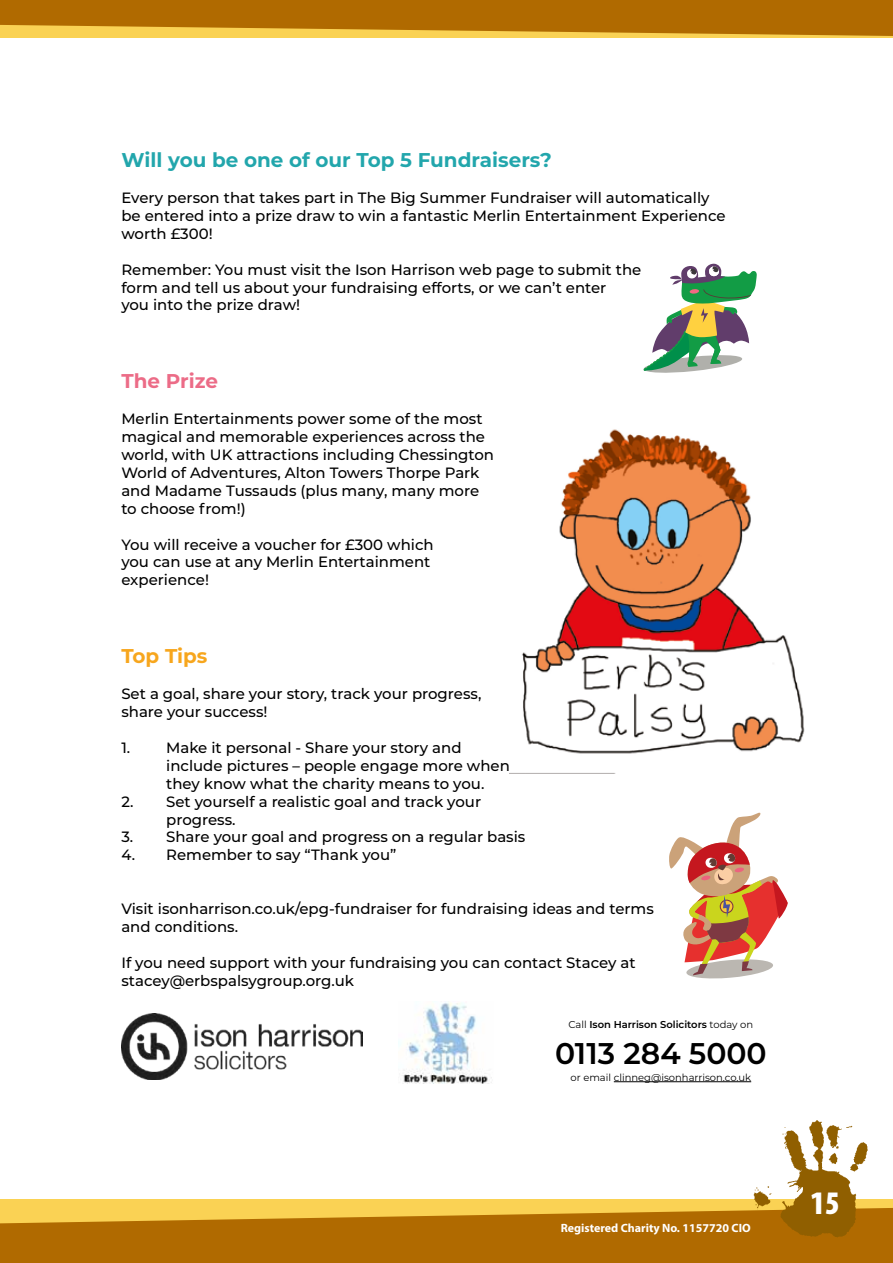
<style>
.page{position:relative;width:893px;height:1263px;background:#fff}
.page>*{position:absolute;margin:0;border:0;box-sizing:border-box;transform-origin:0 0}
.t1{font:900 condensed 33px "Myriad Pro";color:#fff}
.t2{font:600 29.85px "Montserrat";color:#000}
.t3{font:700 19.95px "Montserrat";color:#22a6ac}
.t4{font:700 19.95px "Montserrat";color:#ec6c87}
.t5{font:700 19.95px "Montserrat";color:#f7a61d}
.t6{font:500 15px/18px "Montserrat";color:#000}
.t7{font:700 12px "Myriad Pro";color:#fff}
.t8{font:600 9.9px "Montserrat";color:#000}
.t9{font:9.9px "Montserrat";color:#000}
.s1{font-weight:400}
</style>
<div class="page">
<div style="left:0;top:1199px;width:893px;height:64px;background:#fad254"></div>
<div style="left:0;top:0;width:893px;height:38px;background:#fad254"></div>
<svg style="left:0;top:1208px;width:893px;height:55px;fill:#b06a00"></svg>
<svg style="left:0;top:0;width:893px;height:36px;background:#bb7a0c"></svg>
<img style="left:509px;top:429px;width:296px;height:345px">
<svg style="left:669px;top:812px;width:119px;height:167px"></svg>
<img style="left:121px;top:1014px;width:241px;height:65px">
<hr style="left:614px;top:1081px;width:137px;height:1px;background:#000">
<img style="left:403px;top:1002px;width:89px;height:82px">
<svg style="left:643px;top:263px;width:114px;height:110px"></svg>
<img style="left:748px;top:1120px;width:129px;height:139px">
<h3 class="t3" style="left:121px;top:145px;width:432px">Will you be one of our Top 5 Fundraisers?</h3>
<p class="t6" style="left:121px;top:188px;width:606px">Every person that takes part in The Big Summer Fundraiser will automatically be entered into a prize draw to win a fantastic Merlin Entertainment Experience worth £300!</p>
<p class="t6" style="left:121px;top:260px;width:521px">Remember: You must visit the Ison Harrison web page to submit the form and tell us about your fundraising efforts, or we can’t enter<br>you into the prize draw!</p>
<h3 class="t4" style="left:121px;top:367px;width:98px">The Prize</h3>
<p class="t6" style="left:121px;top:409px;width:374px">Merlin Entertainments power some of the most magical and memorable experiences across the world, with UK attractions including Chessington World of Adventures, Alton Towers Thorpe Park and Madame Tussauds (plus many, many more to choose from!)</p>
<p class="t6" style="left:121px;top:535px;width:314px">You will receive a voucher for £300 which you can use at any Merlin Entertainment experience!</p>
<h3 class="t5" style="left:121px;top:642px;width:88px">Top Tips</h3>
<p class="t6" style="left:121px;top:684px;width:362px">Set a goal, share your story, track your progress, share your success!</p>
<p class="t6" style="left:121px;top:738px;width:10px">1.</p>
<p class="t6" style="left:166px;top:738px;width:345px">Make it personal - Share your story and include pictures – people engage more when they know what the charity means to you.</p>
<p class="t6" style="left:166px;top:792px;width:316px;text-indent:-45px">2. Set yourself a realistic goal and track your progress.</p>
<p class="t6" style="left:121px;top:827px;width:406px">3. Share your goal and progress on a regular basis</p>
<p class="t6" style="left:121px;top:845px;width:277px">4. Remember to say “Thank you”</p>
<p class="t6" style="left:121px;top:899px;width:534px">Visit isonharrison.co.uk/epg-fundraiser for fundraising ideas and terms and conditions.</p>
<p class="t6" style="left:121px;top:953px;width:516px">If you need support with your fundraising you can contact Stacey at stacey@erbspalsygroup.org.uk</p>
<p class="t8" style="left:568px;top:1018px;width:186px"><span class="s1">Call</span> Ison Harrison Solicitors <span class="s1">today on</span></p>
<h2 class="t2" style="left:555px;top:1032px;width:213px">0113 284 5000</h2>
<p class="t9" style="left:570px;top:1070px;width:182px">or email clinneg@isonharrison.co.uk</p>
<p class="t7" style="left:561px;top:1220px;width:192px">Registered Charity No. 1157720 CIO</p>
<h1 class="t1" style="left:810px;top:1181px;width:31px">15</h1>
</div>
